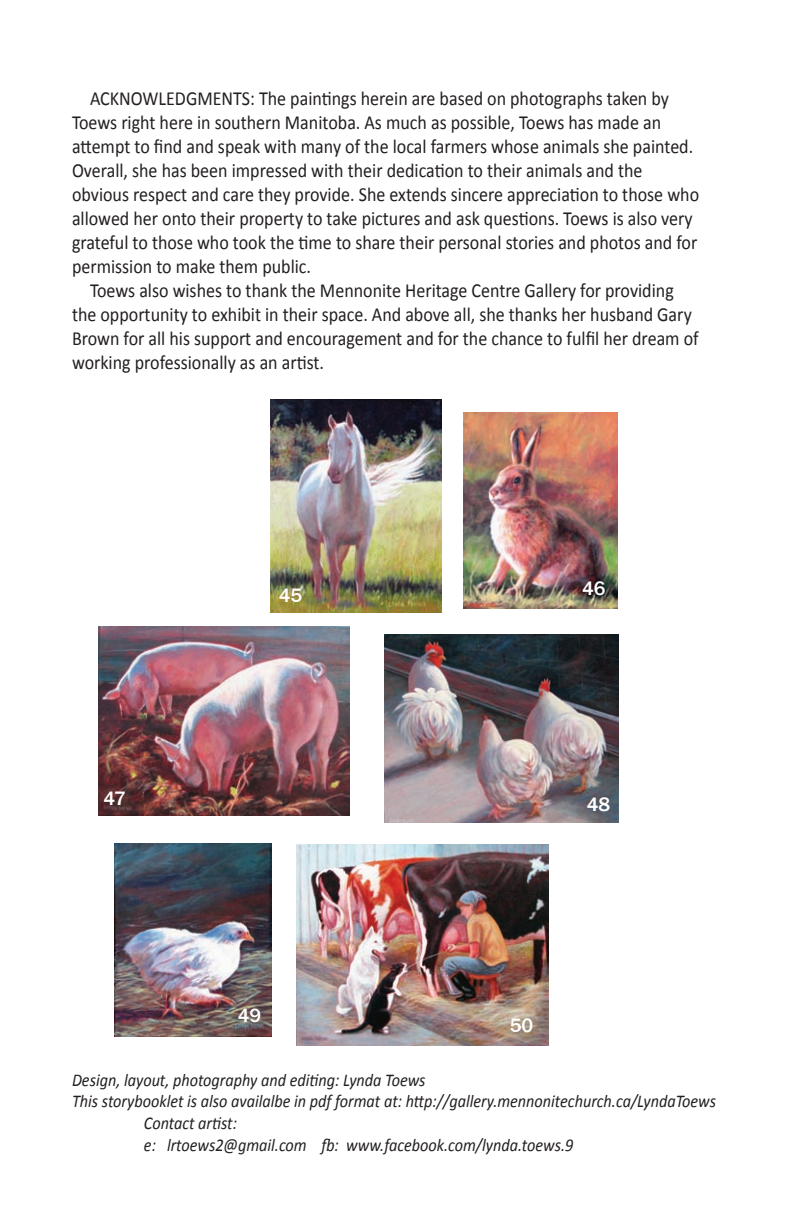
<style>
.page{position:relative;width:792px;height:1224px;background:#fff}
.page>*{position:absolute;margin:0;border:0;box-sizing:border-box;transform-origin:0 0}
.t1{font:20px/24px "Calibri";color:#231f20;scale:.9 1}
.t2{font:500 20px "Franklin Gothic";color:#fff}
.t3{font:italic 18px "Calibri";color:#231f20;scale:.9 1}
</style>
<div class="page">
<img style="left:270px;top:399px;width:171px;height:214px">
<img style="left:98px;top:626px;width:252px;height:189px">
<img style="left:384px;top:634px;width:234px;height:189px">
<img style="left:115px;top:843px;width:157px;height:193px">
<img style="left:464px;top:413px;width:154px;height:196px">
<img style="left:296px;top:845px;width:253px;height:201px">
<p class="t1" style="left:72px;top:86px;width:698px;text-indent:18px">ACKNOWLEDGMENTS: The paintings herein are based on photographs taken by Toews right here in southern Manitoba. As much as possible, Toews has made an attempt to find and speak with many of the local farmers whose animals she painted.<br>Overall, she has been impressed with their dedication to their animals and the obvious respect and care they provide. She extends sincere appreciation to those who allowed her onto their property to take pictures and ask questions. Toews is also very grateful to those who took the time to share their personal stories and photos and for permission to make them public.</p>
<p class="t1" style="left:72px;top:278px;width:698px;text-indent:18px">Toews also wishes to thank the Mennonite Heritage Centre Gallery for providing the opportunity to exhibit in their space. And above all, she thanks her husband Gary Brown for all his support and encouragement and for the chance to fulfil her dream of working professionally as an artist.</p>
<p class="t2" style="left:279px;top:583px;width:25px">45</p>
<p class="t2" style="left:582px;top:576px;width:25px">46</p>
<p class="t2" style="left:103px;top:786px;width:24px">47</p>
<p class="t2" style="left:587px;top:792px;width:25px">48</p>
<p class="t2" style="left:238px;top:1003px;width:25px">49</p>
<p class="t2" style="left:510px;top:1013px;width:25px">50</p>
<p class="t3" style="left:72px;top:1068px;width:394px">Design, layout, photography and editing: Lynda Toews</p>
<p class="t3" style="left:72px;top:1089px;width:717px">This storybooklet is also availalbe in pdf format at: http://gallery.mennonitechurch.ca/LyndaToews</p>
<p class="t3" style="left:144px;top:1111px;width:105px">Contact artist:</p>
<p class="t3" style="left:144px;top:1132px;width:479px">e: lrtoews2@gmail.com fb: www.facebook.com/lynda.toews.9</p>
</div>
